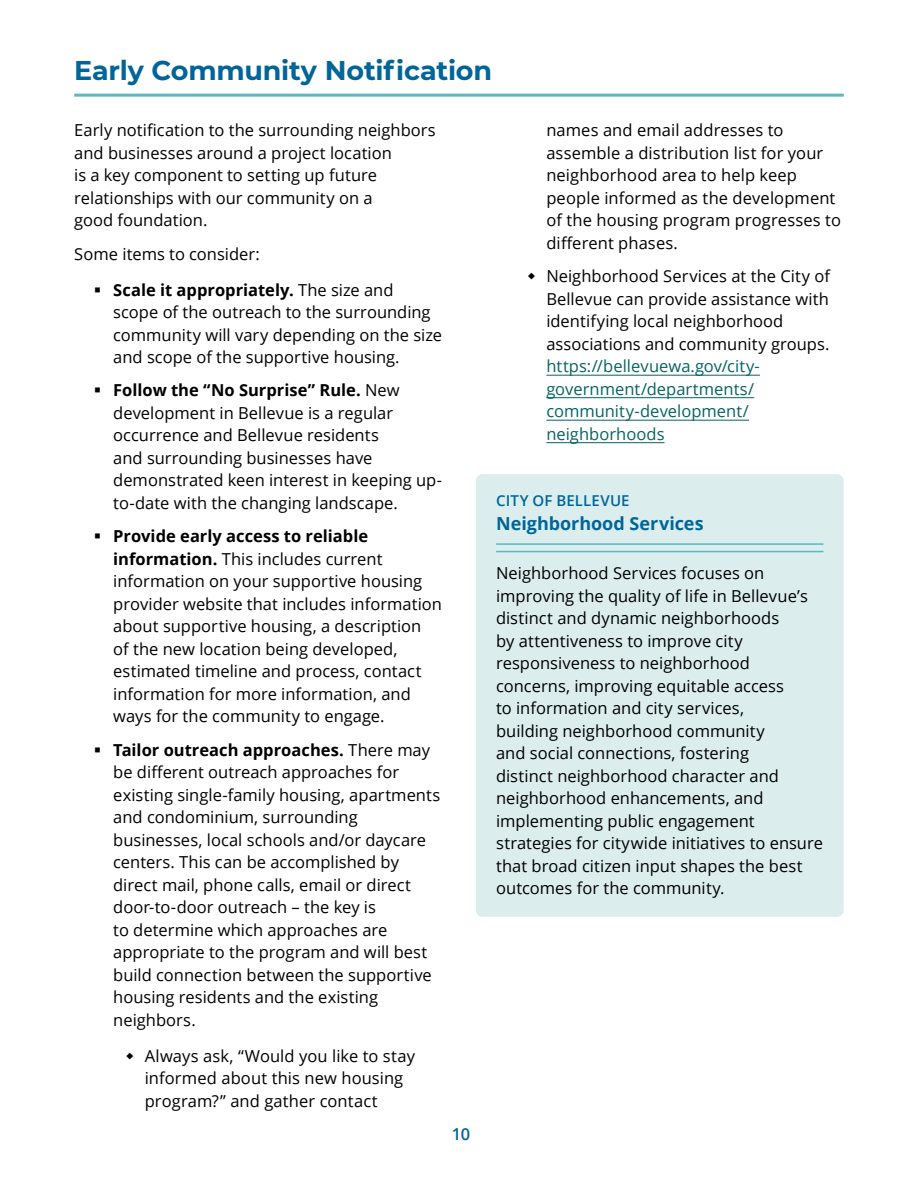
<style>
.page{position:relative;width:918px;height:1188px;background:#fff}
.page>*{position:absolute;margin:0;border:0;box-sizing:border-box;transform-origin:0 0}
.t1{font:700 27px "Montserrat";letter-spacing:-.01em;color:#006598}
.H4{font:700 18px "Open Sans";color:#006598}
.P1{font:16.5px/22.5px "Open Sans";color:#000}
.Bullets_1{font:16.5px/22.5px "Open Sans";color:#000}
.t2{font:600 16.5px "Open Sans";color:#006598}
.H4-2{font:600 15px "Open Sans";letter-spacing:.005em;color:#006598}
.s1{font-weight:700}
.s2{color:#056363}
</style>
<div class="page">
<hr style="left:74px;top:94px;width:770px;height:3px;background:#57b9c3">
<hr style="left:546px;top:375px;width:214px;height:1px;background:#056363">
<hr style="left:546px;top:397px;width:208px;height:1px;background:#056363">
<hr style="left:546px;top:420px;width:203px;height:1px;background:#056363">
<hr style="left:546px;top:442px;width:119px;height:1px;background:#056363">
<div style="left:476px;top:474px;width:368px;height:443px;background:#dcedee;border-radius:7px"></div>
<hr style="left:496px;top:543px;width:328px;height:2px;background:#57b9c3">
<hr style="left:496px;top:551px;width:328px;height:1px;background:#57b9c3">
<h1 class="t1" style="left:74px;top:51px;width:419px">Early Community Notification</h1>
<p class="P1" style="left:74px;top:119px;width:363px">Early notification to the surrounding neighbors and businesses around a project location<br>is a key component to setting up future relationships with our community on a<br>good foundation.</p>
<p class="P1" style="left:74px;top:242px;width:187px">Some items to consider:</p>
<p class="Bullets_1" style="left:113px;top:278px;width:330px;text-indent:-20px">▪ <span class="s1">Scale it appropriately.</span> The size and scope of the outreach to the surrounding community will vary depending on the size and scope of the supportive housing.</p>
<p class="Bullets_1" style="left:113px;top:379px;width:330px;text-indent:-20px">▪ <span class="s1">Follow the “No Surprise” Rule.</span> New development in Bellevue is a regular occurrence and Bellevue residents<br>and surrounding businesses have demonstrated keen interest in keeping up&shy;to-date with the changing landscape.</p>
<p class="Bullets_1" style="left:113px;top:525px;width:330px;text-indent:-20px">▪ <span class="s1">Provide early access to reliable information.</span> This includes current information on your supportive housing provider website that includes information about supportive housing, a description<br>of the new location being developed, estimated timeline and process, contact information for more information, and ways for the community to engage.</p>
<p class="Bullets_1" style="left:113px;top:738px;width:328px;text-indent:-20px">▪ <span class="s1">Tailor outreach approaches.</span> There may be different outreach approaches for existing single-family housing, apartments and condominium, surrounding businesses, local schools and/or daycare centers. This can be accomplished by direct mail, phone calls, email or direct door-to-door outreach – the key is<br>to determine which approaches are appropriate to the program and will best build connection between the supportive housing residents and the existing neighbors.</p>
<p class="P1" style="left:145px;top:1044px;width:272px">Always ask, “Would you like to stay informed about this new housing program?” and gather contact</p>
<p class="P1" style="left:546px;top:119px;width:296px">names and email addresses to assemble a distribution list for your neighborhood area to help keep people informed as the development of the housing program progresses to different phases.</p>
<p class="P1" style="left:546px;top:265px;width:285px">Neighborhood Services at the City of<br>Bellevue can provide assistance with identifying local neighborhood associations and community groups. <span class="s2">https://bellevuewa.gov/city&shy;government/departments/ community-development/ neighborhoods</span></p>
<h2 class="H4-2" style="left:496px;top:490px;width:135px">CITY OF BELLEVUE</h2>
<h2 class="H4" style="left:496px;top:511px;width:209px">Neighborhood Services</h2>
<p class="P1" style="left:496px;top:562px;width:328px">Neighborhood Services focuses on improving the quality of life in Bellevue’s distinct and dynamic neighborhoods<br>by attentiveness to improve city responsiveness to neighborhood concerns, improving equitable access<br>to information and city services,<br>building neighborhood community<br>and social connections, fostering<br>distinct neighborhood character and neighborhood enhancements, and implementing public engagement strategies for citywide initiatives to ensure that broad citizen input shapes the best outcomes for the community.</p>
<p class="t2" style="left:452px;top:1123px;width:20px">10</p>
</div>
